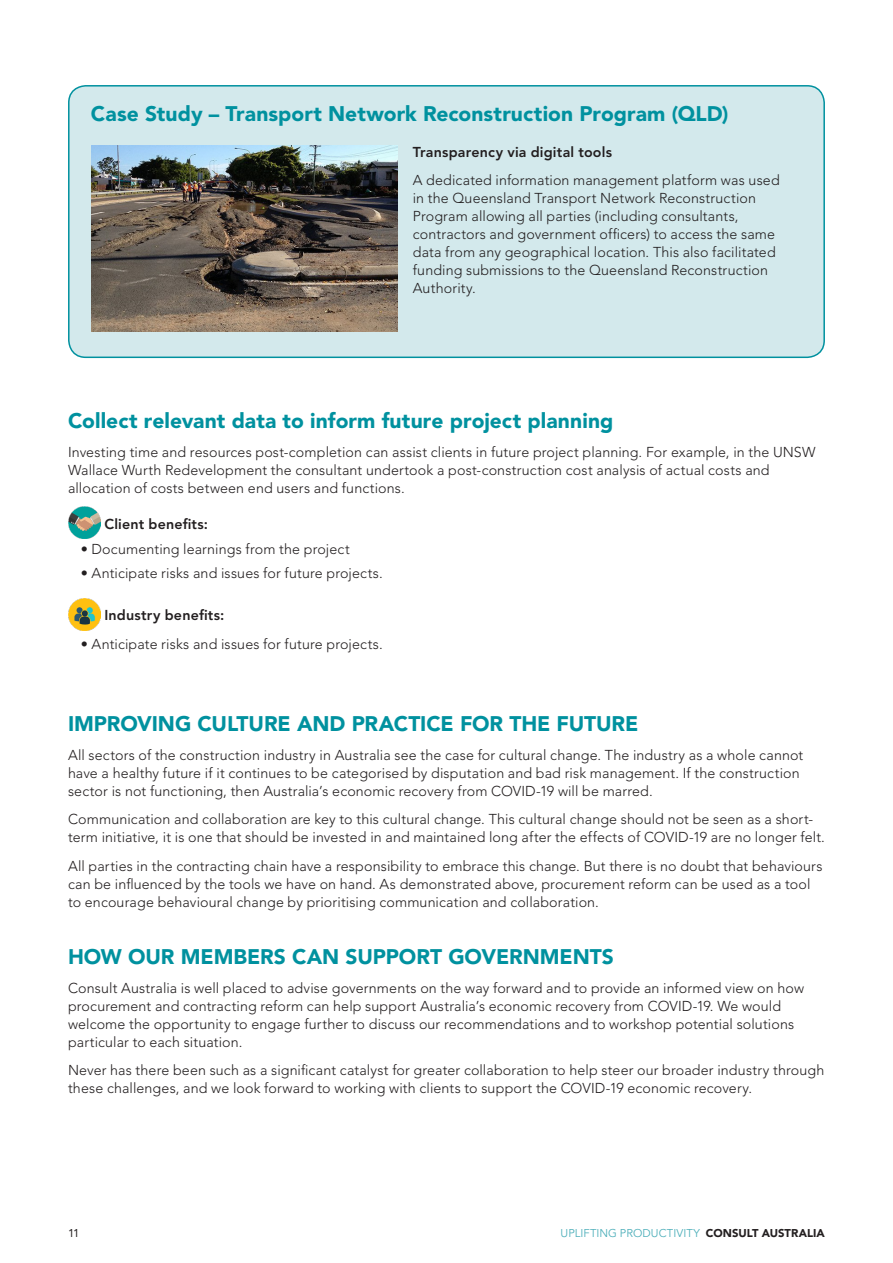
<style>
.page{position:relative;width:893px;height:1263px;background:#fff}
.page>*{position:absolute;margin:0;border:0;box-sizing:border-box;transform-origin:0 0}
.t1{font:900 21px "Avenir LT Std";color:#00919f}
.t2{font:300 14.25px/18px "Avenir LT Std";letter-spacing:.01em;color:#231f20}
.t3{font:800 14.25px "Avenir LT Std";letter-spacing:.015em;color:#231f20}
.t4{font:11.25px "Avenir LT Std";letter-spacing:.005em;color:#4eafba}
.t5{font:11.25px "Avenir LT Std";color:#231f20}
.s1{font-weight:900;color:#231f20}
</style>
<div class="page">
<div style="left:69px;top:86px;width:755px;height:271px;background:#d3e9ec;border-radius:17px"></div>
<div style="left:68px;top:85px;width:757px;height:273px;border:2px solid #00919f;border-radius:17px"></div>
<img style="left:92px;top:146px;width:306px;height:185px">
<img style="left:68px;top:506px;width:32px;height:32px">
<img style="left:68px;top:599px;width:32px;height:32px">
<p class="t1" style="left:91px;top:101px;width:639px">Case Study – Transport Network Reconstruction Program (QLD)</p>
<p class="t3" style="left:413px;top:143px;width:201px">Transparency via digital tools</p>
<p class="t2" style="left:413px;top:172px;width:368px">A dedicated information management platform was used in the Queensland Transport Network Reconstruction Program allowing all parties (including consultants, contractors and government officers) to access the same data from any geographical location. This also facilitated funding submissions to the Queensland Reconstruction Authority.</p>
<p class="t1" style="left:68px;top:408px;width:547px">Collect relevant data to inform future project planning</p>
<p class="t2" style="left:68px;top:443px;width:749px">Investing time and resources post-completion can assist clients in future project planning. For example, in the UNSW<br>Wallace Wurth Redevelopment the consultant undertook a post-construction cost analysis of actual costs and allocation of costs between end users and functions.</p>
<p class="t3" style="left:104px;top:516px;width:105px">Client benefits:</p>
<p class="t2" style="left:81px;top:540px;width:270px">• Documenting learnings from the project</p>
<p class="t2" style="left:81px;top:564px;width:303px">• Anticipate risks and issues for future projects.</p>
<p class="t3" style="left:104px;top:607px;width:121px">Industry benefits:</p>
<p class="t2" style="left:81px;top:635px;width:303px">• Anticipate risks and issues for future projects.</p>
<p class="t1" style="left:68px;top:711px;width:572px">IMPROVING CULTURE AND PRACTICE FOR THE FUTURE</p>
<p class="t2" style="left:68px;top:746px;width:737px">All sectors of the construction industry in Australia see the case for cultural change. The industry as a whole cannot have a healthy future if it continues to be categorised by disputation and bad risk management. If the construction sector is not functioning, then Australia’s economic recovery from COVID-19 will be marred.</p>
<p class="t2" style="left:68px;top:810px;width:758px">Communication and collaboration are key to this cultural change. This cultural change should not be seen as a short&shy;term initiative, it is one that should be invested in and maintained long after the effects of COVID-19 are no longer felt.</p>
<p class="t2" style="left:68px;top:857px;width:756px">All parties in the contracting chain have a responsibility to embrace this change. But there is no doubt that behaviours can be influenced by the tools we have on hand. As demonstrated above, procurement reform can be used as a tool to encourage behavioural change by prioritising communication and collaboration.</p>
<p class="t1" style="left:68px;top:944px;width:547px">HOW OUR MEMBERS CAN SUPPORT GOVERNMENTS</p>
<p class="t2" style="left:68px;top:979px;width:738px">Consult Australia is well placed to advise governments on the way forward and to provide an informed view on how procurement and contracting reform can help support Australia’s economic recovery from COVID-19. We would welcome the opportunity to engage further to discuss our recommendations and to workshop potential solutions particular to each situation.</p>
<p class="t2" style="left:68px;top:1061px;width:758px">Never has there been such as a significant catalyst for greater collaboration to help steer our broader industry through these challenges, and we look forward to working with clients to support the COVID-19 economic recovery.</p>
<p class="t5" style="left:68px;top:1227px;width:13px">11</p>
<p class="t4" style="left:561px;top:1227px;width:266px">UPLIFTING PRODUCTIVITY <span class="s1">CONSULT AUSTRALIA</span></p>
</div>
